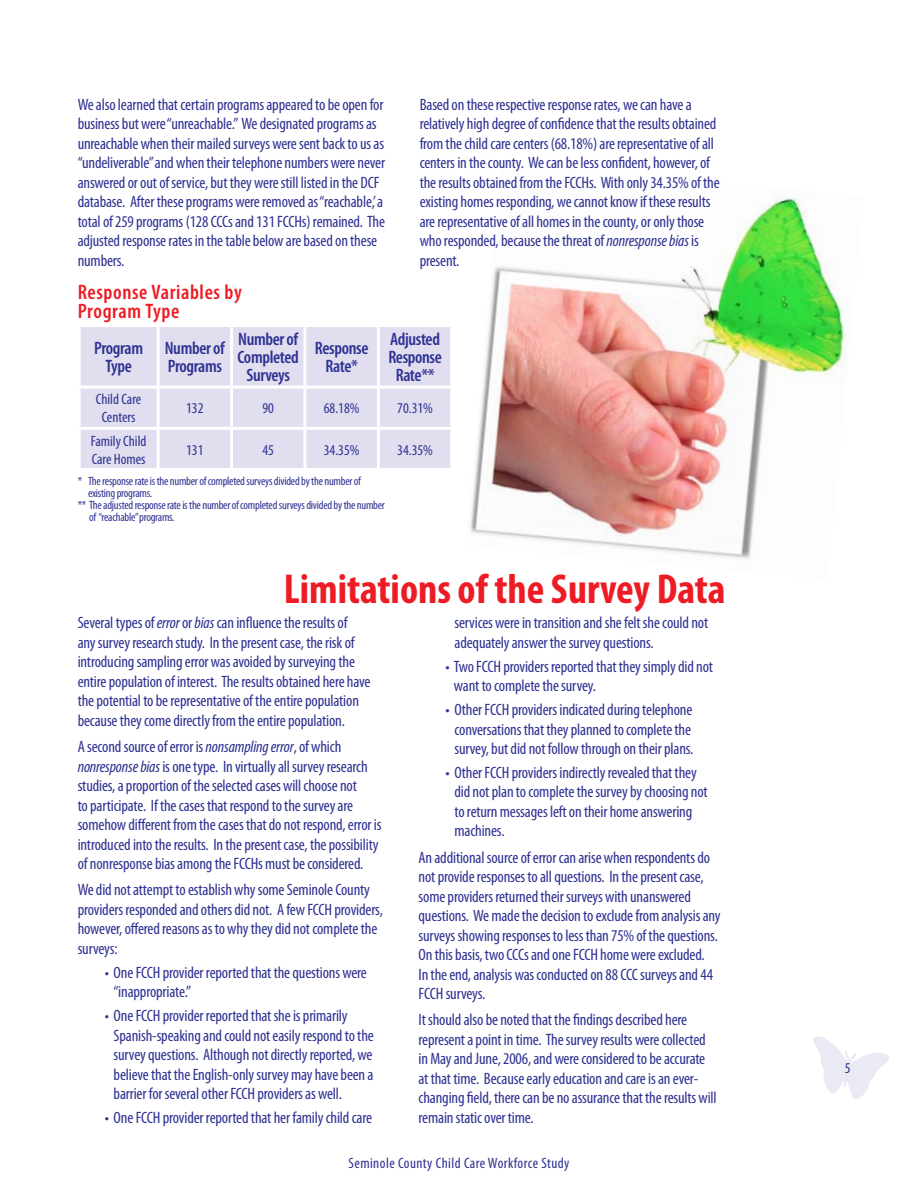
<style>
.page{position:relative;width:918px;height:1188px;background:#fff}
.page>*{position:absolute;margin:0;border:0;box-sizing:border-box;transform-origin:0 0}
.t1{font:700 condensed 42px "Myriad Pro";color:#ed1c24}
.t2{font:600 condensed 21px/19.5px "Myriad Pro";letter-spacing:.03em;color:#ed1c24}
.t3{font:600 condensed 18px/18px "Myriad Pro";letter-spacing:-.02em;color:#2e3192;text-align:center}
.t4{font:condensed 16.5px/19.5px "Myriad Pro";letter-spacing:-.01em;color:#2e3192}
.t5{font:condensed 15px/18px "Myriad Pro";color:#2e3192;text-align:center}
.t6{font:condensed 15px "Myriad Pro";letter-spacing:.03em;color:#2e3192}
.t7{font:condensed 12px "Myriad Pro";letter-spacing:-.02em;color:#2e3192}
.s1{font-style:italic}
</style>
<div class="page">
<svg style="left:813px;top:1036px;width:76px;height:63px"></svg>
<img style="left:470px;top:198px;width:376px;height:361px">
<div style="left:81px;top:327px;width:369px;height:141px;background:#e0deef"></div>
<hr style="left:157px;top:327px;width:3px;height:59px;background:#fff">
<hr style="left:230px;top:327px;width:3px;height:59px;background:#fff">
<hr style="left:303px;top:327px;width:3px;height:59px;background:#fff">
<hr style="left:377px;top:327px;width:3px;height:59px;background:#fff">
<hr style="left:78px;top:386px;width:80px;height:3px;background:#fff">
<hr style="left:158px;top:386px;width:74px;height:3px;background:#fff">
<hr style="left:157px;top:389px;width:3px;height:38px;background:#fff">
<hr style="left:232px;top:386px;width:73px;height:3px;background:#fff">
<hr style="left:230px;top:389px;width:3px;height:38px;background:#fff">
<hr style="left:305px;top:386px;width:73px;height:3px;background:#fff">
<hr style="left:303px;top:389px;width:3px;height:38px;background:#fff">
<hr style="left:378px;top:386px;width:75px;height:3px;background:#fff">
<hr style="left:377px;top:389px;width:3px;height:38px;background:#fff">
<hr style="left:78px;top:427px;width:80px;height:3px;background:#fff">
<hr style="left:158px;top:427px;width:74px;height:3px;background:#fff">
<hr style="left:157px;top:430px;width:3px;height:38px;background:#fff">
<hr style="left:232px;top:427px;width:73px;height:3px;background:#fff">
<hr style="left:230px;top:430px;width:3px;height:38px;background:#fff">
<hr style="left:305px;top:427px;width:73px;height:3px;background:#fff">
<hr style="left:303px;top:430px;width:3px;height:38px;background:#fff">
<hr style="left:378px;top:427px;width:75px;height:3px;background:#fff">
<hr style="left:377px;top:430px;width:3px;height:38px;background:#fff">
<p class="t4" style="left:78px;top:94px;width:309px">We also learned that certain programs appeared to be open for business but were “unreachable.” We designated programs as unreachable when their mailed surveys were sent back to us as “undeliverable” and when their telephone numbers were never answered or out of service, but they were still listed in the DCF database. After these programs were removed as “reachable,’ a total of 259 programs (128 CCCs and 131 FCCHs) remained. The adjusted response rates in the table below are based on these numbers.</p>
<p class="t2" style="left:78px;top:281px;width:166px">Response Variables by<br>Program Type</p>
<p class="t3" style="left:94px;top:339px;width:51px">Program<br>Type</p>
<p class="t3" style="left:165px;top:339px;width:62px;text-align:left">Number of<br>Programs</p>
<p class="t3" style="left:238px;top:330px;width:63px">Number of<br>Completed<br>Surveys</p>
<p class="t3" style="left:315px;top:339px;width:55px">Response<br>Rate*</p>
<p class="t3" style="left:388px;top:330px;width:55px">Adjusted<br>Response<br>Rate**</p>
<p class="t5" style="left:96px;top:390px;width:47px">Child Care<br>Centers</p>
<p class="t5" style="left:186px;top:399px;width:19px">132</p>
<p class="t5" style="left:262px;top:399px;width:13px">90</p>
<p class="t5" style="left:324px;top:399px;width:37px">68.18%</p>
<p class="t5" style="left:397px;top:399px;width:37px">70.31%</p>
<p class="t5" style="left:91px;top:431px;width:57px;text-align:left">Family Child<br>Care Homes</p>
<p class="t5" style="left:186px;top:440px;width:19px">131</p>
<p class="t5" style="left:262px;top:440px;width:13px">45</p>
<p class="t5" style="left:324px;top:440px;width:37px">34.35%</p>
<p class="t5" style="left:397px;top:440px;width:37px">34.35%</p>
<p class="t7" style="left:78px;top:473px;width:285px">* The response rate is the number of completed surveys divided by the number of</p>
<p class="t7" style="left:88px;top:485px;width:66px">existing programs.</p>
<p class="t7" style="left:78px;top:497px;width:309px">** The adjusted response rate is the number of completed surveys divided by the number</p>
<p class="t7" style="left:89px;top:509px;width:87px">of “reachable” programs.</p>
<p class="t4" style="left:420px;top:94px;width:302px">Based on these respective response rates, we can have a relatively high degree of confidence that the results obtained from the child care centers (68.18%) are representative of all centers in the county. We can be less confident, however, of the results obtained from the FCCHs. With only 34.35% of the existing homes responding, we cannot know if these results are representative of all homes in the county, or only those who responded, because the threat of <span class="s1">nonresponse bias</span> is present.</p>
<h1 class="t1" style="left:284px;top:563px;width:443px">Limitations of the Survey Data</h1>
<p class="t4" style="left:78px;top:613px;width:294px">Several types of <span class="s1">error</span> or <span class="s1">bias</span> can influence the results of<br>any survey research study. In the present case, the risk of introducing sampling error was avoided by surveying the entire population of interest. The results obtained here have the potential to be representative of the entire population because they come directly from the entire population.</p>
<p class="t4" style="left:78px;top:737px;width:305px">A second source of error is <span class="s1">nonsampling error</span>, of which <span class="s1">nonresponse bias</span> is one type. In virtually all survey research studies, a proportion of the selected cases will choose not<br>to participate. If the cases that respond to the survey are somehow different from the cases that do not respond, error is introduced into the results. In the present case, the possibility of nonresponse bias among the FCCHs must be considered.</p>
<p class="t4" style="left:78px;top:880px;width:307px">We did not attempt to establish why some Seminole County providers responded and others did not. A few FCCH providers, however, offered reasons as to why they did not complete the surveys:</p>
<p class="t4" style="left:114px;top:962px;width:255px;text-indent:-9px">• One FCCH provider reported that the questions were “inappropriate.”</p>
<p class="t4" style="left:114px;top:1006px;width:262px;text-indent:-9px">• One FCCH provider reported that she is primarily Spanish-speaking and could not easily respond to the survey questions. Although not directly reported, we believe that the English-only survey may have been a barrier for several other FCCH providers as well.</p>
<p class="t4" style="left:105px;top:1107px;width:269px">• One FCCH provider reported that her family child care</p>
<p class="t4" style="left:455px;top:613px;width:255px">services were in transition and she felt she could not adequately answer the survey questions.</p>
<p class="t4" style="left:454px;top:656px;width:261px;text-indent:-8px">• Two FCCH providers reported that they simply did not want to complete the survey.</p>
<p class="t4" style="left:446px;top:700px;width:249px;text-align:center">• Other FCCH providers indicated during telephone conversations that they planned to complete the survey, but did not follow through on their plans.</p>
<p class="t4" style="left:455px;top:762px;width:255px;text-indent:-9px">• Other FCCH providers indirectly revealed that they did not plan to complete the survey by choosing not to return messages left on their home answering machines.</p>
<p class="t4" style="left:419px;top:847px;width:304px">An additional source of error can arise when respondents do not provide responses to all questions. In the present case, some providers returned their surveys with unanswered questions. We made the decision to exclude from analysis any surveys showing responses to less than 75% of the questions.<br>On this basis, two CCCs and one FCCH home were excluded.<br>In the end, analysis was conducted on 88 CCC surveys and 44<br>FCCH surveys.</p>
<p class="t4" style="left:419px;top:1010px;width:300px">It should also be noted that the findings described here represent a point in time. The survey results were collected in May and June, 2006, and were considered to be accurate at that time. Because early education and care is an ever&shy;changing field, there can be no assurance that the results will remain static over time.</p>
<p class="t6" style="left:348px;top:1154px;width:223px">Seminole County Child Care Workforce Study</p>
<p class="t5" style="left:845px;top:1059px;width:7px">5</p>
</div>
